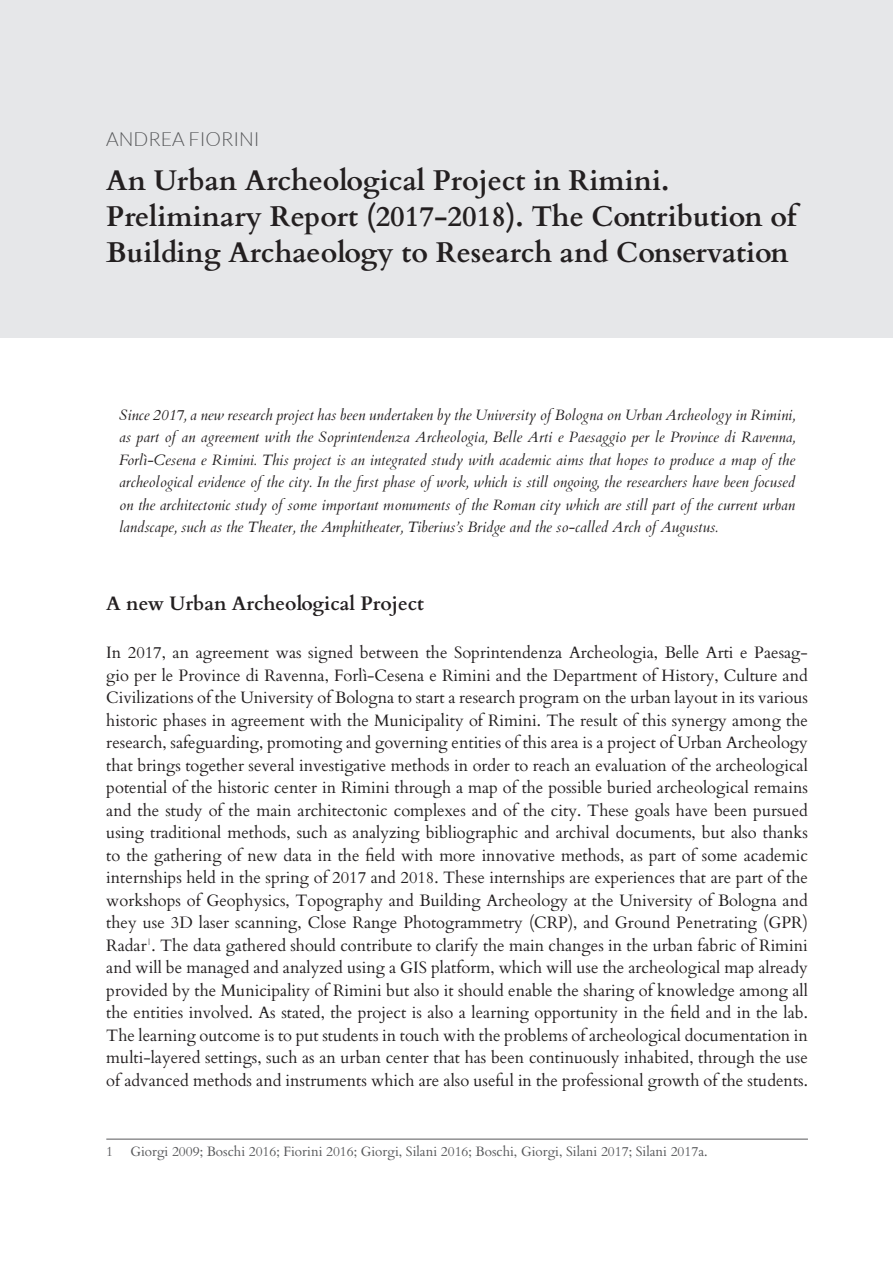
<style>
.page{position:relative;width:893px;height:1263px;background:#fff}
.page>*{position:absolute;margin:0;border:0;box-sizing:border-box;transform-origin:0 0}
.h1_-_Titolo{font:700 28.5px/36px "Cardo";color:#231f20}
.h2_-_Titoletto_infra{font:700 19.5px "Cardo";color:#231f20}
.t1{font:300 19.5px "Lato";color:#57585a}
.Testo_articoli{font:16.5px/22.5px "Cardo";color:#231f20;text-align:justify}
.Abstract{font:italic 15px/22.5px "Cardo";color:#231f20;text-align:justify}
.Note{font:13.5px "Cardo";color:#57585a}
</style>
<div class="page">
<div style="left:0;top:0;width:893px;height:338px;background:#e6e7e9"></div>
<hr style="left:106px;top:1139px;width:702px;height:1px;background:#57585a">
<p class="t1" style="left:106px;top:128px;width:155px">ANDREA FIORINI</p>
<p class="h1_-_Titolo" style="left:106px;top:161px;width:692px">An Urban Archeological Project in Rimini.<br>Preliminary Report (2017-2018). The Contribution of<br>Building Archaeology to Research and Conservation</p>
<p class="Abstract" style="left:119px;top:403px;width:678px">Since 2017, a new research project has been undertaken by the University of Bologna on Urban Archeology in Rimini, as part of an agreement with the Soprintendenza Archeologia, Belle Arti e Paesaggio per le Province di Ravenna, Forlì-Cesena e Rimini. This project is an integrated study with academic aims that hopes to produce a map of the archeological evidence of the city. In the first phase of work, which is still ongoing, the researchers have been focused on the architectonic study of some important monuments of the Roman city which are still part of the current urban landscape, such as the Theater, the Amphitheater, Tiberius’s Bridge and the so-called Arch of Augustus.</p>
<p class="h2_-_Titoletto_infra" style="left:106px;top:588px;width:319px">A new Urban Archeological Project</p>
<p class="Testo_articoli" style="left:106px;top:640px;width:703px">In 2017, an agreement was signed between the Soprintendenza Archeologia, Belle Arti e Paesag&shy;gio per le Province di Ravenna, Forlì-Cesena e Rimini and the Department of History, Culture and Civilizations of the University of Bologna to start a research program on the urban layout in its various historic phases in agreement with the Municipality of Rimini. The result of this synergy among the research, safeguarding, promoting and governing entities of this area is a project of Urban Archeology that brings together several investigative methods in order to reach an evaluation of the archeological potential of the historic center in Rimini through a map of the possible buried archeological remains and the study of the main architectonic complexes and of the city. These goals have been pursued using traditional methods, such as analyzing bibliographic and archival documents, but also thanks to the gathering of new data in the field with more innovative methods, as part of some academic internships held in the spring of 2017 and 2018. These internships are experiences that are part of the workshops of Geophysics, Topography and Building Archeology at the University of Bologna and they use 3D laser scanning, Close Range Photogrammetry (CRP), and Ground Penetrating (GPR)<br>Radar<sup>1</sup>. The data gathered should contribute to clarify the main changes in the urban fabric of Rimini and will be managed and analyzed using a GIS platform, which will use the archeological map already provided by the Municipality of Rimini but also it should enable the sharing of knowledge among all the entities involved. As stated, the project is also a learning opportunity in the field and in the lab.<br>The learning outcome is to put students in touch with the problems of archeological documentation in multi-layered settings, such as an urban center that has been continuously inhabited, through the use of advanced methods and instruments which are also useful in the professional growth of the students.</p>
<p class="Note" style="left:106px;top:1140px;width:8px">1</p>
<p class="Note" style="left:130px;top:1140px;width:579px">Giorgi 2009; Boschi 2016; Fiorini 2016; Giorgi, Silani 2016; Boschi, Giorgi, Silani 2017; Silani 2017a.</p>
</div>
